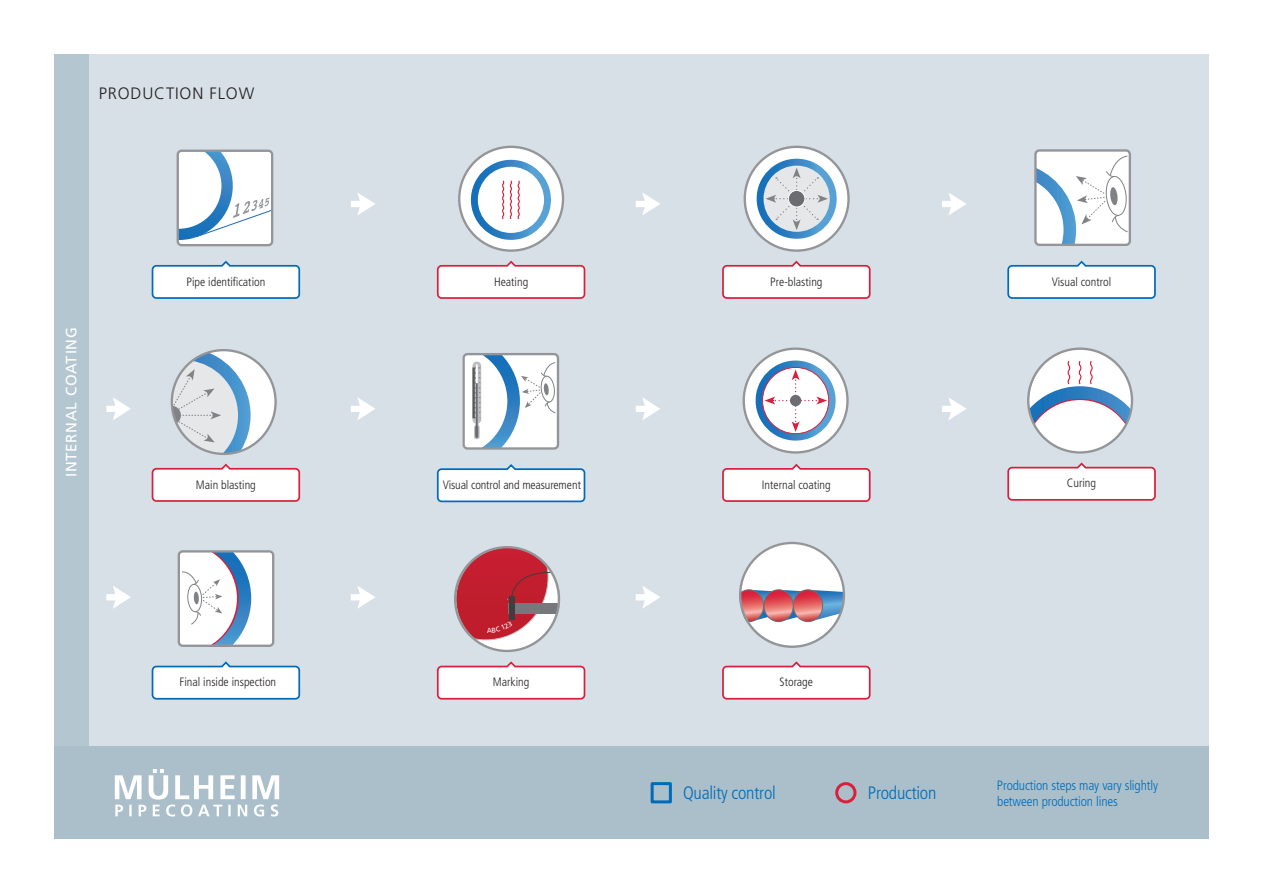
<style>
.page{position:relative;width:1263px;height:893px;background:#fff}
.page>*{position:absolute;margin:0;border:0;box-sizing:border-box;transform-origin:0 0}
.t1{font:300 condensed 18px "Frutiger";letter-spacing:-.01em;color:#006cb7}
.t2{font:300 16.5px "Frutiger";letter-spacing:.05em;color:#231f20}
.t3{font:15px "Frutiger";letter-spacing:.05em;color:#fff}
.t4{font:300 condensed 13.5px/16.2px "Frutiger";letter-spacing:-.01em;color:#006cb7}
.t5{font:300 condensed 12.15px "Frutiger";color:#231f20}
</style>
<div class="page">
<div style="left:54px;top:54px;width:1155px;height:693px;background:#d7e0e6"></div>
<svg style="left:351px;top:193px;width:24px;height:22px"></svg>
<svg style="left:636px;top:193px;width:24px;height:22px"></svg>
<svg style="left:942px;top:193px;width:24px;height:22px"></svg>
<svg style="left:151px;top:260px;width:150px;height:39px;background:#deebf3"></svg>
<svg style="left:180px;top:153px;width:90px;height:90px;background:#dae7f2"></svg>
<div style="left:177px;top:150px;width:96px;height:96px;border:2px solid #939598;border-radius:4px"></div>
<svg style="left:436px;top:260px;width:150px;height:39px;background:#f5e3e7"></svg>
<svg style="left:459px;top:147px;width:104px;height:104px;background:#f2f2f3"></svg>
<div style="left:458px;top:146px;width:106px;height:106px;border:2px solid #939598;border-radius:50%"></div>
<svg style="left:471px;top:160px;width:80px;height:80px;background:#cadaea"></svg>
<svg style="left:722px;top:260px;width:149px;height:39px;background:#f5e3e7"></svg>
<div style="left:745px;top:147px;width:103px;height:104px;background:#fff;border-radius:50%"></div>
<div style="left:744px;top:146px;width:106px;height:106px;border:2px solid #939598;border-radius:50%"></div>
<svg style="left:757px;top:159px;width:80px;height:80px"></svg>
<div style="left:788px;top:190px;width:17px;height:17px;background:#6c6d70;border-radius:50%"></div>
<div style="left:788px;top:190px;width:17px;height:17px;border:1px solid #fff;border-radius:50%"></div>
<svg style="left:1007px;top:260px;width:149px;height:39px;background:#deebf4"></svg>
<div style="left:1036px;top:150px;width:94px;height:95px;background:#fff;border-radius:4px"></div>
<div style="left:1034px;top:149px;width:97px;height:97px;border:2px solid #939598;border-radius:4px"></div>
<svg style="left:1035px;top:155px;width:93px;height:90px"></svg>
<svg style="left:351px;top:586px;width:24px;height:23px"></svg>
<svg style="left:106px;top:586px;width:25px;height:23px"></svg>
<svg style="left:636px;top:586px;width:24px;height:23px"></svg>
<svg style="left:151px;top:661px;width:150px;height:39px;background:#deebf3"></svg>
<div style="left:179px;top:551px;width:94px;height:95px;background:#fff;border-radius:4px"></div>
<div style="left:178px;top:550px;width:96px;height:97px;border:2px solid #939598;border-radius:4px"></div>
<svg style="left:179px;top:552px;width:72px;height:94px"></svg>
<svg style="left:436px;top:661px;width:150px;height:39px;background:#f5e3e7"></svg>
<svg style="left:455px;top:548px;width:104px;height:103px"></svg>
<svg style="left:722px;top:661px;width:149px;height:39px;background:#f5e3e7"></svg>
<div style="left:741px;top:542px;width:104px;height:104px;background:#fff;border-radius:50%"></div>
<svg style="left:739px;top:589px;width:105px;height:33px;background:#b88191"></svg>
<div style="left:739px;top:542px;width:106px;height:106px;border:2px solid #939598;border-radius:50%"></div>
<svg style="left:351px;top:398px;width:24px;height:22px"></svg>
<svg style="left:106px;top:397px;width:25px;height:23px"></svg>
<svg style="left:636px;top:397px;width:24px;height:23px"></svg>
<svg style="left:942px;top:398px;width:24px;height:22px"></svg>
<svg style="left:436px;top:464px;width:150px;height:39px;background:#deebf3"></svg>
<div style="left:463px;top:354px;width:94px;height:95px;background:#fff;border-radius:4px"></div>
<div style="left:462px;top:353px;width:97px;height:97px;border:2px solid #939598;border-radius:4px"></div>
<svg style="left:472px;top:354px;width:84px;height:94px"></svg>
<svg style="left:722px;top:463px;width:149px;height:39px;background:#f5e3e7"></svg>
<div style="left:744px;top:349px;width:103px;height:103px;background:#fff;border-radius:50%"></div>
<div style="left:742px;top:347px;width:107px;height:107px;border:2px solid #939598;border-radius:50%"></div>
<svg style="left:756px;top:361px;width:80px;height:80px"></svg>
<div style="left:762px;top:367px;width:67px;height:67px;border:1px solid #da1f3d;border-radius:50%"></div>
<svg style="left:1007px;top:462px;width:149px;height:39px;background:#f5e3e7"></svg>
<svg style="left:1029px;top:349px;width:104px;height:103px"></svg>
<svg style="left:1028px;top:359px;width:104px;height:93px;background:#d3dde8"></svg>
<div style="left:171px;top:350px;width:104px;height:104px;background:#fff;border-radius:50%"></div>
<svg style="left:151px;top:463px;width:150px;height:39px;background:#f5e3e7"></svg>
<svg style="left:171px;top:352px;width:80px;height:102px"></svg>
<div style="left:54px;top:54px;width:34px;height:693px;background:#b4c6d0"></div>
<div style="left:54px;top:746px;width:1155px;height:93px;background:#aabfca"></div>
<div style="left:651px;top:782px;width:21px;height:21px;border:3px solid #006cb7"></div>
<div style="left:835px;top:782px;width:21px;height:21px;border:3px solid #da1f3d;border-radius:50%"></div>
<svg style="left:115px;top:769px;width:164px;height:47px"></svg>
<svg style="left:456px;top:547px;width:101px;height:94px;background:#c25c68"></svg>
<h2 class="t2" style="left:99px;top:84px;width:157px">PRODUCTION FLOW</h2>
<p class="t3" style="left:63px;top:477px;width:152px;rotate:-90deg">Internal Coati ng</p>
<p class="t5" style="left:187px;top:274px;width:80px">Pipe identification</p>
<p class="t5" style="left:494px;top:274px;width:36px">Heating</p>
<p class="t5" style="left:770px;top:274px;width:54px">Pre-blasting</p>
<p class="t5" style="left:1052px;top:274px;width:61px">Visual control</p>
<p class="t5" style="left:196px;top:477px;width:61px">Main blasting</p>
<p class="t5" style="left:443px;top:478px;width:140px">Visual control and measurement</p>
<p class="t5" style="left:762px;top:478px;width:70px">Internal coating</p>
<p class="t5" style="left:1067px;top:476px;width:31px">Curing</p>
<p class="t5" style="left:180px;top:675px;width:98px">Final inside inspection</p>
<p class="t5" style="left:493px;top:675px;width:38px">Marking</p>
<p class="t5" style="left:779px;top:675px;width:35px">Storage</p>
<h1 class="t1" style="left:683px;top:783px;width:94px">Quality control</h1>
<h1 class="t1" style="left:868px;top:783px;width:70px">Production</h1>
<p class="t4" style="left:997px;top:777px;width:163px">Production steps may vary slightly between production lines</p>
</div>
